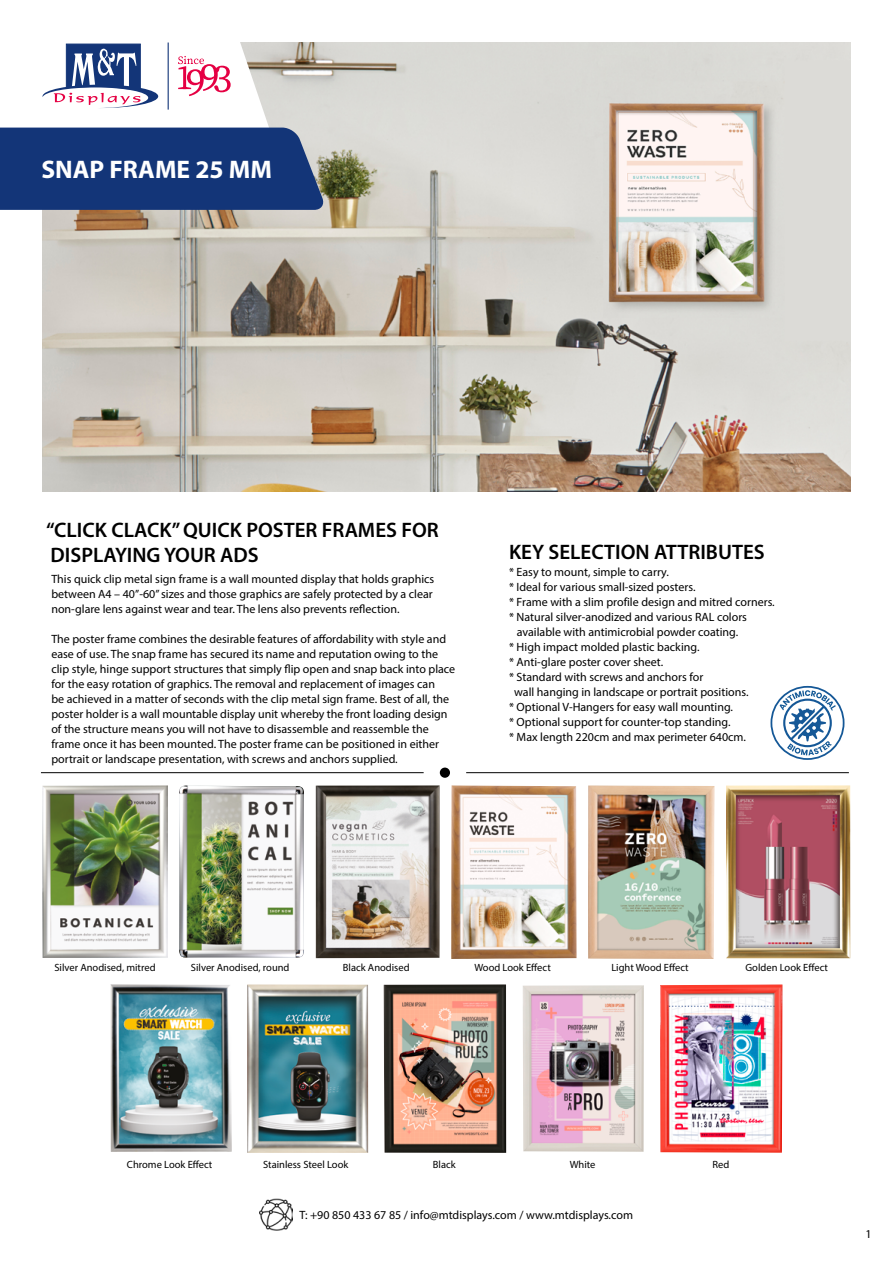
<style>
.page{position:relative;width:893px;height:1263px;background:#fff}
.page>*{position:absolute;margin:0;border:0;box-sizing:border-box;transform-origin:0 0}
.t1{font:700 25.5px "Myriad Pro";color:#fff}
.t2{font:600 21px/25.2px "Myriad Pro";color:#000}
.t3{font:12px/15px "Myriad Pro";color:#000}
.t4{font:10.5px "Myriad Pro";color:#000}
</style>
<div class="page">
<img style="left:260px;top:1198px;width:33px;height:33px">
<hr style="left:41px;top:772px;width:383px;height:1px;background:#000">
<hr style="left:466px;top:772px;width:383px;height:1px;background:#000">
<div style="left:440px;top:767px;width:10px;height:11px;background:#000;border-radius:50%"></div>
<svg style="left:770px;top:686px;width:74px;height:74px"></svg>
<img style="left:43px;top:785px;width:125px;height:173px">
<img style="left:179px;top:785px;width:125px;height:173px">
<img style="left:726px;top:785px;width:124px;height:173px">
<img style="left:316px;top:785px;width:124px;height:173px">
<img style="left:110px;top:984px;width:122px;height:168px">
<img style="left:247px;top:984px;width:121px;height:169px">
<img style="left:384px;top:984px;width:122px;height:169px">
<img style="left:660px;top:984px;width:122px;height:169px">
<img style="left:523px;top:985px;width:121px;height:167px">
<img style="left:451px;top:785px;width:126px;height:174px">
<img style="left:588px;top:785px;width:126px;height:174px">
<img style="left:43px;top:43px;width:807px;height:448px">
<svg style="left:0;top:42px;width:325px;height:168px"></svg>
<h1 class="t1" style="left:41px;top:153px;width:232px">SNAP FRAME 25 MM</h1>
<h2 class="t2" style="left:46px;top:516px;width:394px">“CLICK CLACK” QUICK POSTER FRAMES FOR<br>DISPLAYING YOUR ADS</h2>
<p class="t3" style="left:51px;top:571px;width:384px">This quick clip metal sign frame is a wall mounted display that holds graphics between A4 – 40’’-60’’ sizes and those graphics are safely protected by a clear non-glare lens against wear and tear. The lens also prevents reflection.</p>
<p class="t3" style="left:51px;top:631px;width:405px">The poster frame combines the desirable features of affordability with style and ease of use. The snap frame has secured its name and reputation owing to the clip style, hinge support structures that simply flip open and snap back into place for the easy rotation of graphics. The removal and replacement of images can<br>be achieved in a matter of seconds with the clip metal sign frame. Best of all, the poster holder is a wall mountable display unit whereby the front loading design of the structure means you will not have to disassemble and reassemble the frame once it has been mounted. The poster frame can be positioned in either portrait or landscape presentation, with screws and anchors supplied.</p>
<h2 class="t2" style="left:509px;top:539px;width:257px">KEY SELECTION ATTRIBUTES</h2>
<p class="t3" style="left:509px;top:565px;width:161px">* Easy to mount, simple to carry.</p>
<p class="t3" style="left:509px;top:580px;width:188px">* Ideal for various small-sized posters.</p>
<p class="t3" style="left:509px;top:595px;width:267px">* Frame with a slim profile design and mitred corners.</p>
<p class="t3" style="left:509px;top:610px;width:239px">* Natural silver-anodized and various RAL colors</p>
<p class="t3" style="left:517px;top:625px;width:223px">available with antimicrobial powder coating.</p>
<p class="t3" style="left:509px;top:640px;width:192px">* High impact molded plastic backing.</p>
<p class="t3" style="left:509px;top:655px;width:156px">* Anti-glare poster cover sheet.</p>
<p class="t3" style="left:509px;top:670px;width:196px">* Standard with screws and anchors for</p>
<p class="t3" style="left:514px;top:685px;width:236px">wall hanging in landscape or portrait positions.</p>
<p class="t3" style="left:509px;top:700px;width:225px">* Optional V-Hangers for easy wall mounting.</p>
<p class="t3" style="left:509px;top:715px;width:223px">* Optional support for counter-top standing.</p>
<p class="t3" style="left:509px;top:730px;width:238px">* Max length 220cm and max perimeter 640cm.</p>
<p class="t4" style="left:54px;top:961px;width:103px">Silver Anodised, mitred</p>
<p class="t4" style="left:191px;top:961px;width:100px">Silver Anodised, round</p>
<p class="t4" style="left:343px;top:961px;width:68px">Black Anodised</p>
<p class="t4" style="left:745px;top:961px;width:84px">Golden Look Effect</p>
<p class="t4" style="left:474px;top:961px;width:78px">Wood Look Effect</p>
<p class="t4" style="left:611px;top:961px;width:79px">Light Wood Effect</p>
<p class="t4" style="left:127px;top:1158px;width:87px">Chrome Look Effect</p>
<p class="t4" style="left:263px;top:1158px;width:87px">Stainless Steel Look</p>
<p class="t4" style="left:433px;top:1158px;width:24px">Black</p>
<p class="t4" style="left:570px;top:1158px;width:27px">White</p>
<p class="t4" style="left:712px;top:1158px;width:18px">Red</p>
<p class="t3" style="left:299px;top:1207px;width:335px">T: +90 850 433 67 85 / info@mtdisplays.com / www.mtdisplays.com</p>
<p class="t3" style="left:865px;top:1226px;width:8px">1</p>
</div>
